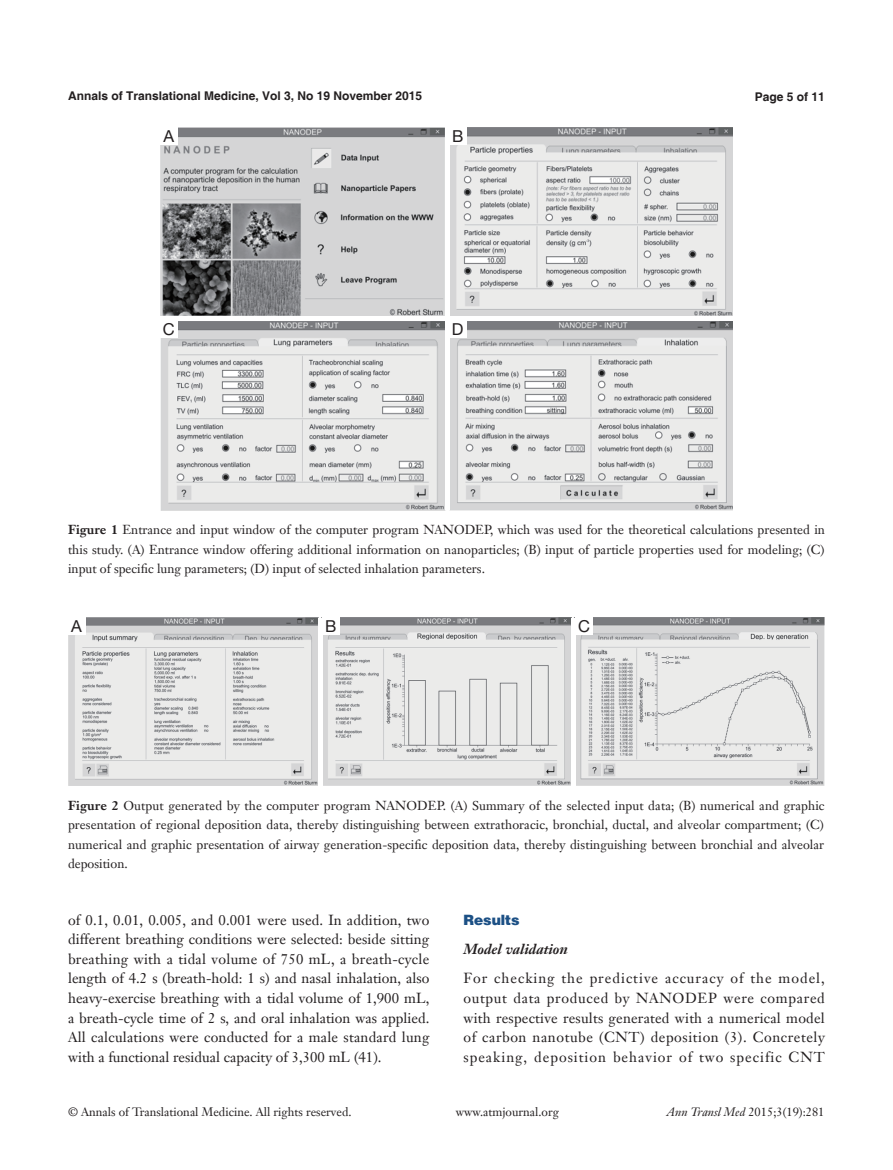
<style>
.page{position:relative;width:893px;height:1170px;background:#fff}
.page>*{position:absolute;margin:0;border:0;box-sizing:border-box;transform-origin:0 0}
.t1{font:16.5px "Helvetica Neue LT Pro";color:#231f20}
.t2{font:14.25px/19.5px "Janson Text LT";letter-spacing:.025em;color:#231f20;text-align:justify}
.t3{font:italic 700 14.25px "Janson Text LT";color:#231f20}
.t4{font:900 14.25px "Helvetica";color:#1c5085}
.t5{font:12.75px/19.5px "Janson Text LT";color:#231f20;text-align:justify}
.t6{font:12px "Janson Text LT";color:#231f20}
.t7{font:700 12px "Helvetica";color:#231f20}
.s1{font-weight:700}
.s2{font-style:italic}
</style>
<div class="page">
<img style="left:68px;top:617px;width:757px;height:168px">
<hr style="left:318px;top:617px;width:4px;height:168px;background:#fff">
<div style="left:571px;top:617px;width:5px;height:168px;background:#fff"></div>
<div style="left:68px;top:617px;width:17px;height:17px;background:#fff"></div>
<div style="left:322px;top:617px;width:17px;height:17px;background:#fff"></div>
<div style="left:576px;top:617px;width:17px;height:17px;background:#fff"></div>
<img style="left:160px;top:128px;width:573px;height:382px">
<div style="left:160px;top:316px;width:573px;height:5px;background:#fff"></div>
<hr style="left:445px;top:128px;width:4px;height:382px;background:#fff">
<div style="left:160px;top:128px;width:17px;height:17px;background:#fff"></div>
<div style="left:449px;top:128px;width:17px;height:17px;background:#fff"></div>
<div style="left:160px;top:321px;width:17px;height:17px;background:#fff"></div>
<div style="left:449px;top:321px;width:17px;height:17px;background:#fff"></div>
<p class="t7" style="left:68px;top:88px;width:356px">Annals of Translational Medicine, Vol 3, No 19 November 2015</p>
<p class="t7" style="left:755px;top:89px;width:72px">Page 5 of 11</p>
<p class="t1" style="left:163px;top:126px;width:12px">A</p>
<p class="t1" style="left:452px;top:126px;width:13px">B</p>
<p class="t1" style="left:163px;top:319px;width:13px">C</p>
<p class="t1" style="left:452px;top:319px;width:13px">D</p>
<p class="t5" style="left:68px;top:520px;width:758px"><span class="s1">Figure 1</span> Entrance and input window of the computer program NANODEP, which was used for the theoretical calculations presented in this study. (A) Entrance window offering additional information on nanoparticles; (B) input of particle properties used for modeling; (C) input of specific lung parameters; (D) input of selected inhalation parameters.</p>
<p class="t1" style="left:71px;top:616px;width:12px">A</p>
<p class="t1" style="left:325px;top:616px;width:13px">B</p>
<p class="t1" style="left:578px;top:616px;width:13px">C</p>
<p class="t5" style="left:68px;top:795px;width:758px"><span class="s1">Figure 2</span> Output generated by the computer program NANODEP. (A) Summary of the selected input data; (B) numerical and graphic presentation of regional deposition data, thereby distinguishing between extrathoracic, bronchial, ductal, and alveolar compartment; (C) numerical and graphic presentation of airway generation-specific deposition data, thereby distinguishing between bronchial and alveolar deposition.</p>
<p class="t2" style="left:68px;top:909px;width:363px">of 0.1, 0.01, 0.005, and 0.001 were used. In addition, two different breathing conditions were selected: beside sitting breathing with a tidal volume of 750 mL, a breath-cycle length of 4.2 s (breath-hold: 1 s) and nasal inhalation, also heavy-exercise breathing with a tidal volume of 1,900 mL, a breath-cycle time of 2 s, and oral inhalation was applied.<br>All calculations were conducted for a male standard lung with a functional residual capacity of 3,300 mL (41).</p>
<p class="t4" style="left:463px;top:910px;width:58px">Results</p>
<p class="t3" style="left:463px;top:939px;width:106px">Model validation</p>
<p class="t2" style="left:463px;top:968px;width:363px">For checking the predictive accuracy of the model, output data produced by NANODEP were compared with respective results generated with a numerical model of carbon nanotube (CNT) deposition (3). Concretely speaking, deposition behavior of two specific CNT</p>
<p class="t6" style="left:68px;top:1104px;width:285px">© Annals of Translational Medicine. All rights reserved.</p>
<p class="t6" style="left:456px;top:1104px;width:105px">www.atmjournal.org</p>
<p class="t6" style="left:667px;top:1104px;width:159px"><span class="s2">Ann Transl Med</span> 2015;3(19):281</p>
</div>
